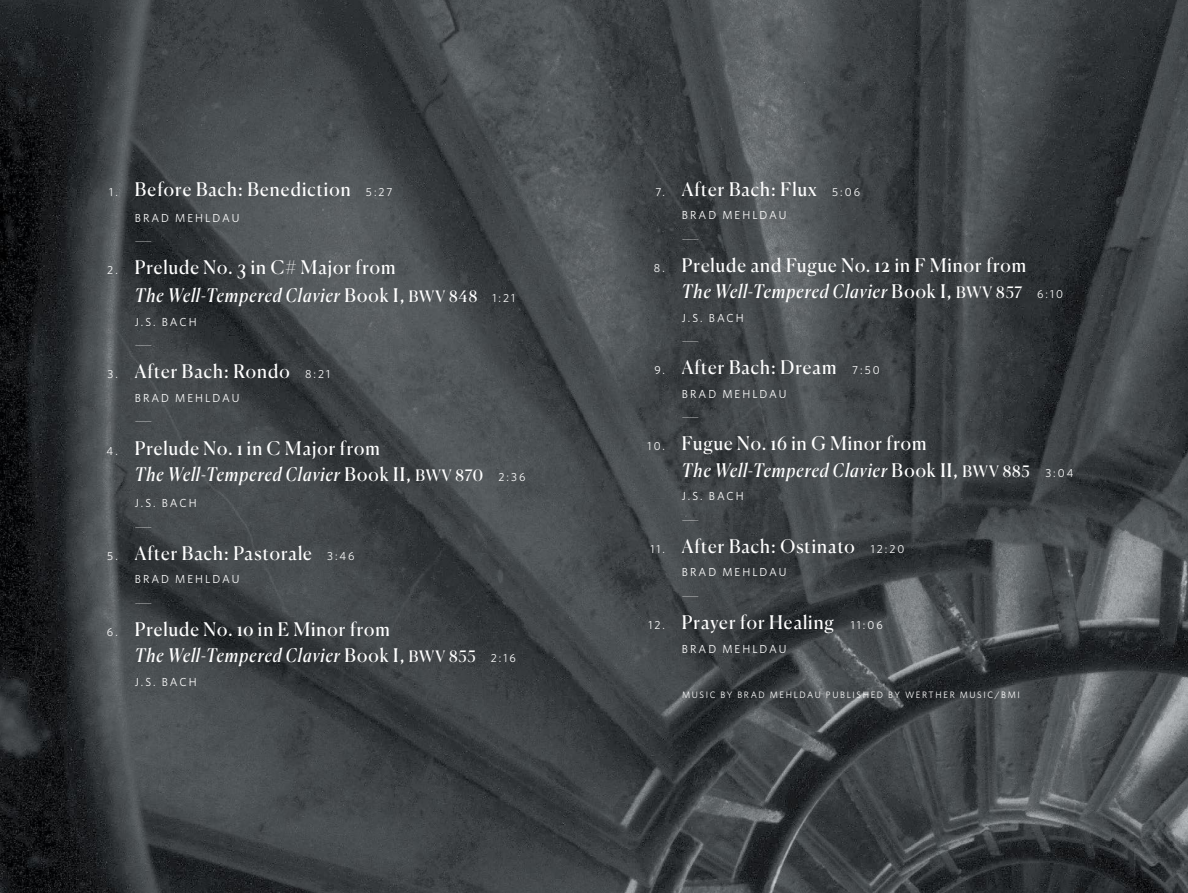
<style>
.page{position:relative;width:1188px;height:893px;background:#fff}
.page>*{position:absolute;margin:0;border:0;box-sizing:border-box;transform-origin:0 0}
.t1{font:18.75px/26.2px "Canela";letter-spacing:.055em;color:#fff}
.t2{font:15.9px "Canela";color:#fff;scale:1.4 1}
.t3{font:11.7px "Whitney HTF";letter-spacing:.18em;color:#fff}
.t4{font:9.3px "Whitney HTF";letter-spacing:.18em;color:#fff}
.s1{font-family:"Whitney HTF";font-size:11.7px}
.s2{font-style:italic}
.s3{font-size:15.75px}
</style>
<div class="page">
<img style="left:0;top:0;width:1188px;height:893px">
<p class="t1" style="left:109px;top:174px;width:285px"><span class="s1">1.</span> Before Bach: Benediction <span class="s1">5:27</span></p>
<p class="t3" style="left:135px;top:211px;width:106px">BRAD MEHLDAU</p>
<p class="t2" style="left:135px;top:228px;width:14px">—</p>
<p class="t1" style="left:135px;top:252px;width:382px;line-height:27.8px;text-indent:-28px"><span class="s1">2.</span> Prelude No. 3 in C# Major from<br><span class="s2">The Well-Tempered Clavier</span> Book I, <span class="s3">BWV 848</span> <span class="s1">1:21</span></p>
<p class="t3" style="left:135px;top:315px;width:63px">J.S. BACH</p>
<p class="t2" style="left:135px;top:332px;width:14px">—</p>
<p class="t1" style="left:107px;top:357px;width:224px"><span class="s1">3.</span> After Bach: Rondo <span class="s1">8:21</span></p>
<p class="t3" style="left:135px;top:391px;width:106px">BRAD MEHLDAU</p>
<p class="t2" style="left:135px;top:408px;width:14px">—</p>
<p class="t1" style="left:135px;top:433px;width:392px;text-indent:-28px"><span class="s1">4.</span> Prelude No. 1 in C Major from<br><span class="s2">The Well-Tempered Clavier</span> Book II, <span class="s3">BWV 870</span> <span class="s1">2:36</span></p>
<p class="t3" style="left:135px;top:496px;width:63px">J.S. BACH</p>
<p class="t1" style="left:107px;top:538px;width:249px"><span class="s1">5.</span> After Bach: Pastorale <span class="s1">3:46</span></p>
<p class="t3" style="left:135px;top:572px;width:106px">BRAD MEHLDAU</p>
<p class="t2" style="left:135px;top:589px;width:14px">—</p>
<p class="t1" style="left:135px;top:614px;width:383px;text-indent:-28px"><span class="s1">6.</span> Prelude No. 10 in E Minor from<br><span class="s2">The Well-Tempered Clavier</span> Book I, <span class="s3">BWV 855</span> <span class="s1">2:16</span></p>
<p class="t3" style="left:135px;top:674px;width:63px">J.S. BACH</p>
<p class="t1" style="left:655px;top:174px;width:206px"><span class="s1">7.</span> After Bach: Flux <span class="s1">5:06</span></p>
<p class="t3" style="left:682px;top:208px;width:106px">BRAD MEHLDAU</p>
<p class="t2" style="left:682px;top:226px;width:14px">—</p>
<p class="t1" style="left:682px;top:250px;width:383px;text-indent:-28px"><span class="s1">8.</span> Prelude and Fugue No. 12 in F Minor from<br><span class="s2">The Well-Tempered Clavier</span> Book I, <span class="s3">BWV 857</span> <span class="s1">6:10</span></p>
<p class="t3" style="left:682px;top:311px;width:63px">J.S. BACH</p>
<p class="t2" style="left:682px;top:328px;width:14px">—</p>
<p class="t1" style="left:654px;top:353px;width:227px"><span class="s1">9.</span> After Bach: Dream <span class="s1">7:50</span></p>
<p class="t3" style="left:682px;top:387px;width:106px">BRAD MEHLDAU</p>
<p class="t2" style="left:682px;top:404px;width:14px">—</p>
<p class="t1" style="left:682px;top:429px;width:393px;text-indent:-34px"><span class="s1">10.</span> Fugue No. 16 in G Minor from<br><span class="s2">The Well-Tempered Clavier</span> Book II, <span class="s3">BWV 885</span> <span class="s1">3:04</span></p>
<p class="t3" style="left:682px;top:489px;width:63px">J.S. BACH</p>
<p class="t2" style="left:682px;top:506px;width:14px">—</p>
<p class="t1" style="left:650px;top:531px;width:256px"><span class="s1">11.</span> After Bach: Ostinato <span class="s1">12:20</span></p>
<p class="t3" style="left:682px;top:565px;width:106px">BRAD MEHLDAU</p>
<p class="t2" style="left:682px;top:583px;width:14px">—</p>
<p class="t1" style="left:648px;top:607px;width:236px"><span class="s1">12.</span> Prayer for Healing <span class="s1">11:06</span></p>
<p class="t3" style="left:682px;top:641px;width:106px">BRAD MEHLDAU</p>
<p class="t4" style="left:682px;top:689px;width:340px">MUSIC BY BRAD MEHLDAU PUBLISHED BY WERTHER MUSIC/BMI</p>
</div>
